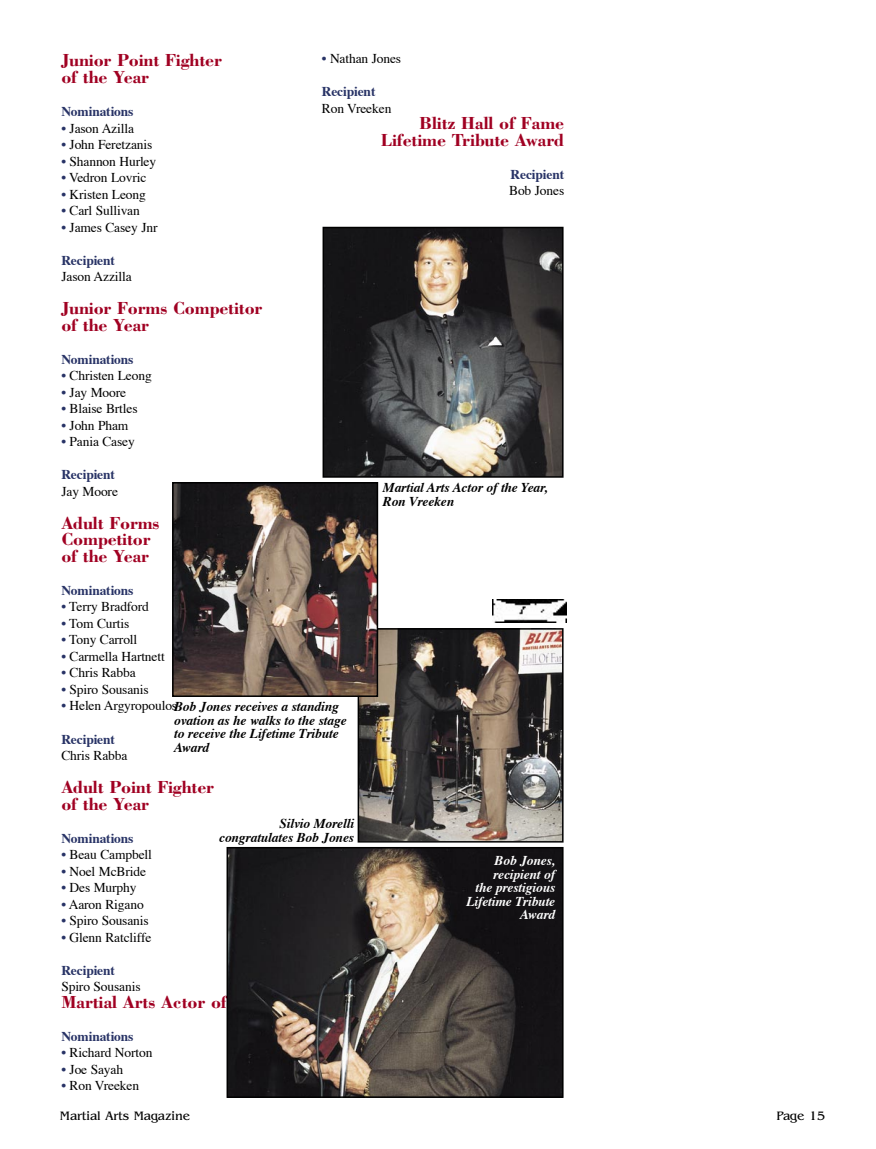
<style>
.page{position:relative;width:876px;height:1149px;background:#fff}
.page>*{position:absolute;margin:0;border:0;box-sizing:border-box;transform-origin:0 0}
.t1{font:700 18px/16.5px "Bodoni";letter-spacing:-.01em;color:#a00022}
.t2{font:13.5px "Times";letter-spacing:-.01em;color:#000}
.t3{font:italic 700 13.5px/13.5px "Times";letter-spacing:-.01em;color:#000}
.t4{font:700 13.5px "Times";letter-spacing:-.01em;color:#283366}
.t5{font:italic 700 13.5px/13.5px "Times";letter-spacing:-.01em;color:#fff;text-align:right}
.t6{font:12.75px "Benguiat";color:#000}
.s1{color:#283366}
</style>
<div class="page">
<img style="left:326px;top:230px;width:235px;height:244px">
<div style="left:323px;top:227px;width:241px;height:250px;border:2px solid #000"></div>
<img style="left:230px;top:849px;width:331px;height:245px">
<div style="left:227px;top:846px;width:337px;height:251px;border:2px solid #000"></div>
<img style="left:361px;top:631px;width:200px;height:208px">
<div style="left:358px;top:628px;width:206px;height:214px;border:2px solid #000"></div>
<img style="left:175px;top:485px;width:200px;height:208px">
<div style="left:172px;top:482px;width:206px;height:214px;border:2px solid #000"></div>
<img style="left:493px;top:599px;width:73px;height:23px">
<p class="t2" style="left:322px;top:50px;width:81px"><span class="s1">•</span> Nathan Jones</p>
<p class="t4" style="left:322px;top:82px;width:55px">Recipient</p>
<p class="t2" style="left:322px;top:99px;width:71px">Ron Vreeken</p>
<h1 class="t1" style="left:381px;top:114px;width:184px;text-align:right">Blitz Hall of Fame<br>Lifetime Tribute Award</h1>
<p class="t4" style="left:511px;top:165px;width:55px">Recipient</p>
<p class="t2" style="left:509px;top:182px;width:57px">Bob Jones</p>
<h1 class="t1" style="left:61px;top:52px;width:162px">Junior Point Fighter of the Year</h1>
<p class="t4" style="left:61px;top:102px;width:74px">Nominations</p>
<p class="t2" style="left:61px;top:119px;width:74px"><span class="s1">•</span> Jason Azilla</p>
<p class="t2" style="left:61px;top:136px;width:92px"><span class="s1">•</span> John Feretzanis</p>
<p class="t2" style="left:61px;top:152px;width:96px"><span class="s1">•</span> Shannon Hurley</p>
<p class="t2" style="left:61px;top:169px;width:86px"><span class="s1">•</span> Vedron Lovric</p>
<p class="t2" style="left:61px;top:185px;width:86px"><span class="s1">•</span> Kristen Leong</p>
<p class="t2" style="left:61px;top:202px;width:80px"><span class="s1">•</span> Carl Sullivan</p>
<p class="t2" style="left:61px;top:218px;width:98px"><span class="s1">•</span> James Casey Jnr</p>
<p class="t4" style="left:61px;top:251px;width:55px">Recipient</p>
<p class="t2" style="left:61px;top:268px;width:72px">Jason Azzilla</p>
<h1 class="t1" style="left:61px;top:299px;width:203px">Junior Forms Competitor of the Year</h1>
<p class="t4" style="left:61px;top:350px;width:74px">Nominations</p>
<p class="t2" style="left:61px;top:367px;width:92px"><span class="s1">•</span> Christen Leong</p>
<p class="t2" style="left:61px;top:383px;width:66px"><span class="s1">•</span> Jay Moore</p>
<p class="t2" style="left:61px;top:400px;width:78px"><span class="s1">•</span> Blaise Brtles</p>
<p class="t2" style="left:61px;top:416px;width:69px"><span class="s1">•</span> John Pham</p>
<p class="t2" style="left:61px;top:433px;width:75px"><span class="s1">•</span> Pania Casey</p>
<p class="t4" style="left:61px;top:465px;width:55px">Recipient</p>
<p class="t2" style="left:61px;top:482px;width:58px">Jay Moore</p>
<h1 class="t1" style="left:61px;top:514px;width:100px">Adult Forms<br>Competitor of the Year</h1>
<p class="t4" style="left:61px;top:581px;width:74px">Nominations</p>
<p class="t2" style="left:61px;top:598px;width:89px"><span class="s1">•</span> Terry Bradford</p>
<p class="t2" style="left:61px;top:614px;width:69px"><span class="s1">•</span> Tom Curtis</p>
<p class="t2" style="left:61px;top:631px;width:77px"><span class="s1">•</span> Tony Carroll</p>
<p class="t2" style="left:61px;top:647px;width:105px"><span class="s1">•</span> Carmella Hartnett</p>
<p class="t2" style="left:61px;top:664px;width:76px"><span class="s1">•</span> Chris Rabba</p>
<p class="t2" style="left:61px;top:680px;width:89px"><span class="s1">•</span> Spiro Sousanis</p>
<p class="t2" style="left:61px;top:697px;width:117px"><span class="s1">•</span> Helen Argyropoulos</p>
<p class="t4" style="left:61px;top:729px;width:55px">Recipient</p>
<p class="t2" style="left:61px;top:746px;width:68px">Chris Rabba</p>
<h1 class="t1" style="left:61px;top:778px;width:154px">Adult Point Fighter of the Year</h1>
<p class="t4" style="left:61px;top:828px;width:74px">Nominations</p>
<p class="t2" style="left:61px;top:845px;width:92px"><span class="s1">•</span> Beau Campbell</p>
<p class="t2" style="left:61px;top:862px;width:86px"><span class="s1">•</span> Noel McBride</p>
<p class="t2" style="left:61px;top:878px;width:77px"><span class="s1">•</span> Des Murphy</p>
<p class="t2" style="left:61px;top:895px;width:84px"><span class="s1">•</span> Aaron Rigano</p>
<p class="t2" style="left:61px;top:911px;width:89px"><span class="s1">•</span> Spiro Sousanis</p>
<p class="t2" style="left:61px;top:928px;width:91px"><span class="s1">•</span> Glenn Ratcliffe</p>
<p class="t4" style="left:61px;top:960px;width:55px">Recipient</p>
<p class="t2" style="left:61px;top:977px;width:81px">Spiro Sousanis</p>
<h1 class="t1" style="left:61px;top:992px;width:239px">Martial Arts Actor of the Year</h1>
<p class="t4" style="left:61px;top:1026px;width:74px">Nominations</p>
<p class="t2" style="left:61px;top:1043px;width:93px"><span class="s1">•</span> Richard Norton</p>
<p class="t2" style="left:61px;top:1060px;width:63px"><span class="s1">•</span> Joe Sayah</p>
<p class="t2" style="left:61px;top:1076px;width:79px"><span class="s1">•</span> Ron Vreeken</p>
<p class="t3" style="left:383px;top:481px;width:167px">Martial Arts Actor of the Year,<br>Ron Vreeken</p>
<p class="t3" style="left:174px;top:700px;width:174px">Bob Jones receives a standing ovation as he walks to the stage to receive the Lifetime Tribute<br>Award</p>
<p class="t3" style="left:219px;top:817px;width:136px;text-align:right">Silvio Morelli congratulates Bob Jones</p>
<p class="t5" style="left:466px;top:854px;width:90px">Bob Jones, recipient of<br>the prestigious<br>Lifetime Tribute<br>Award</p>
<p class="t6" style="left:60px;top:1108px;width:132px">Martial Arts Magazine</p>
<p class="t6" style="left:776px;top:1108px;width:50px">Page 15</p>
</div>
